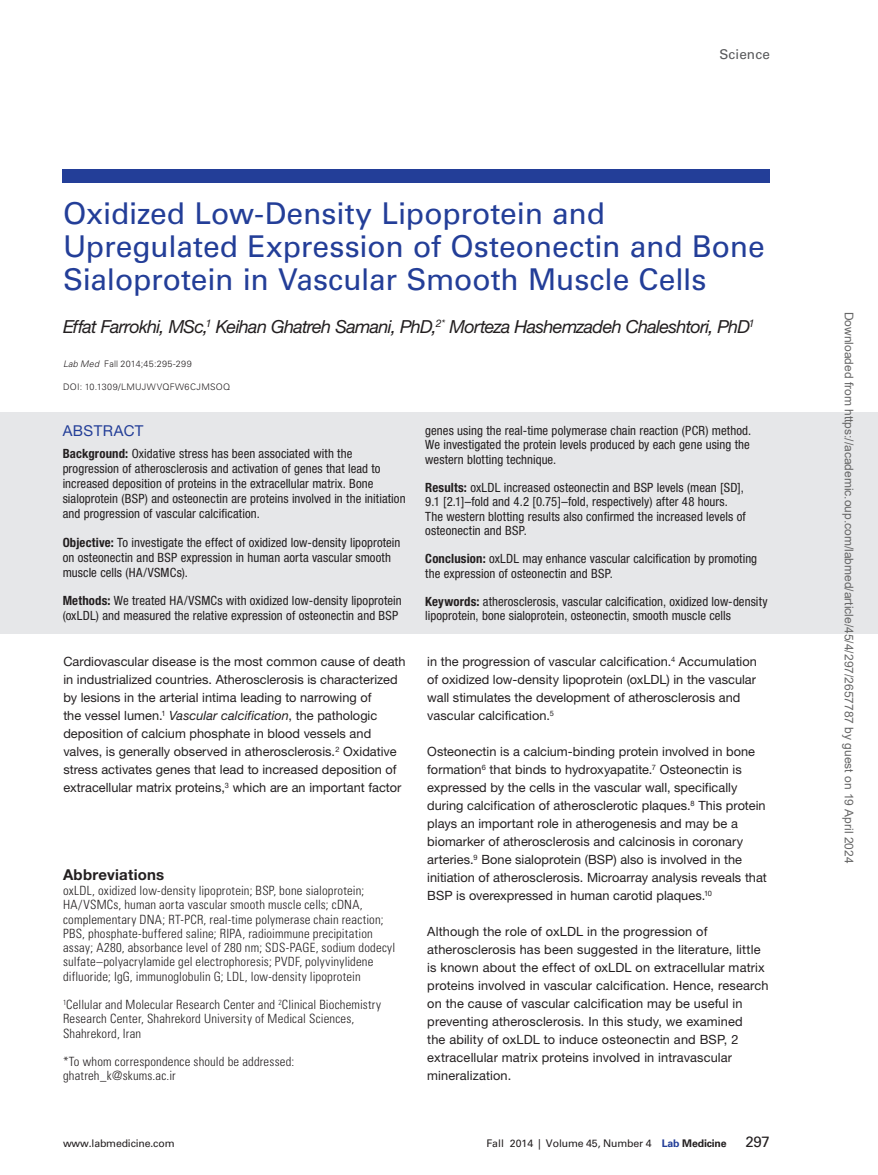
<style>
.page{position:relative;width:878px;height:1175px;background:#fff}
.page>*{position:absolute;margin:0;border:0;box-sizing:border-box;transform-origin:0 0}
._01-Article_Head_Dec{font:30px/33px "Univers LT Std";letter-spacing:-.005em;color:#233e98}
._04-Byline{font:italic 18px "Helvetica Neue LT Std";letter-spacing:-.04em;color:#231f20}
._11-B_Head{font:700 15px "Helvetica Neue LT Std";letter-spacing:.015em;color:#231f20}
._08-Abstract_Header{font:15px "Helvetica Neue LT Std";letter-spacing:.03em;color:#233e98}
.t1{font:13.5px "Univers LT Std";letter-spacing:.01em;color:#57585a}
._09-Body_Text{font:12.75px/18px "Helvetica Neue LT Std";letter-spacing:.005em;color:#231f20}
._08-Abstract_Text{font:condensed 12.75px/15px "Helvetica Neue LT Std";letter-spacing:.005em;color:#231f20}
._07-AbrevAffilCorres{font:300 condensed 12.75px/14.2px "Univers LT Std";letter-spacing:.015em;color:#231f20}
.t2{font:12px "Arial";color:#666}
.t3{font:10.5px "Univers LT Std";letter-spacing:-.015em;color:#231f20}
._05-DOI{font:300 9px "Univers LT Std";letter-spacing:.035em;color:#231f20}
.Issue_Info{font:300 9px "Univers LT Std";letter-spacing:.03em;color:#231f20}
.s1{font-style:italic}
.s2{font-weight:700}
.s3{font-weight:700;color:#233e98}
.s4{font-size:15px}
</style>
<div class="page">
<div style="left:62px;top:169px;width:708px;height:14px;background:#233e98"></div>
<div style="left:0;top:412px;width:878px;height:222px;background:#e6e7e9"></div>
<p class="t1" style="left:719px;top:46px;width:52px">Science</p>
<p class="_01-Article_Head_Dec" style="left:63px;top:197px;width:703px">Oxidized Low-Density Lipoprotein and<br>Upregulated Expression of Osteonectin and Bone<br>Sialoprotein in Vascular Smooth Muscle Cells</p>
<p class="_04-Byline" style="left:63px;top:316px;width:693px">Effat Farrokhi, MSc,<sup>1</sup> Keihan Ghatreh Samani, PhD,<sup>2*</sup> Morteza Hashemzadeh Chaleshtori, PhD<sup>1</sup></p>
<p class="Issue_Info" style="left:63px;top:358px;width:130px"><span class="s1">Lab Med</span> Fall 2014;45:295-299</p>
<p class="_05-DOI" style="left:63px;top:382px;width:169px">DOI: 10.1309/LMUJWVQFW6CJMSOQ</p>
<p class="_08-Abstract_Header" style="left:63px;top:422px;width:82px">ABSTRACT</p>
<p class="_08-Abstract_Text" style="left:63px;top:446px;width:344px"><span class="s2">Background:</span> Oxidative stress has been associated with the progression of atherosclerosis and activation of genes that lead to increased deposition of proteins in the extracellular matrix. Bone sialoprotein (BSP) and osteonectin are proteins involved in the initiation and progression of vascular calcification.</p>
<p class="_08-Abstract_Text" style="left:63px;top:534px;width:339px"><span class="s2">Objective:</span> To investigate the effect of oxidized low-density lipoprotein on osteonectin and BSP expression in human aorta vascular smooth muscle cells (HA/VSMCs).</p>
<p class="_08-Abstract_Text" style="left:63px;top:593px;width:340px"><span class="s2">Methods:</span> We treated HA/VSMCs with oxidized low-density lipoprotein (oxLDL) and measured the relative expression of osteonectin and BSP</p>
<p class="_08-Abstract_Text" style="left:425px;top:423px;width:327px;line-height:14.5px;text-align:justify">genes using the real-time polymerase chain reaction (PCR) method.<br>We investigated the protein levels produced by each gene using the western blotting technique.</p>
<p class="_08-Abstract_Text" style="left:425px;top:480px;width:322px;line-height:14.5px"><span class="s2">Results:</span> oxLDL increased osteonectin and BSP levels (mean [SD], 9.1 [2.1]–fold and 4.2 [0.75]–fold, respectively) after 48 hours.<br>The western blotting results also confirmed the increased levels of osteonectin and BSP.</p>
<p class="_08-Abstract_Text" style="left:425px;top:551px;width:333px;line-height:14.5px"><span class="s2">Conclusion:</span> oxLDL may enhance vascular calcification by promoting the expression of osteonectin and BSP.</p>
<p class="_08-Abstract_Text" style="left:425px;top:594px;width:344px;line-height:14.5px"><span class="s2">Keywords:</span> atherosclerosis, vascular calcification, oxidized low-density lipoprotein, bone sialoprotein, osteonectin, smooth muscle cells</p>
<p class="_09-Body_Text" style="left:63px;top:652px;width:344px">Cardiovascular disease is the most common cause of death in industrialized countries. Atherosclerosis is characterized by lesions in the arterial intima leading to narrowing of<br>the vessel lumen.<sup>1</sup> <span class="s1">Vascular calcification</span>, the pathologic deposition of calcium phosphate in blood vessels and valves, is generally observed in atherosclerosis.<sup>2</sup> Oxidative stress activates genes that lead to increased deposition of extracellular matrix proteins,<sup>3</sup> which are an important factor</p>
<p class="_11-B_Head" style="left:63px;top:865px;width:103px">Abbreviations</p>
<p class="_07-AbrevAffilCorres" style="left:63px;top:883px;width:334px">oxLDL, oxidized low-density lipoprotein; BSP, bone sialoprotein; HA/VSMCs, human aorta vascular smooth muscle cells; cDNA, complementary DNA; RT-PCR, real-time polymerase chain reaction; PBS, phosphate-buffered saline; RIPA, radioimmune precipitation assay; A280, absorbance level of 280 nm; SDS-PAGE, sodium dodecyl sulfate–polyacrylamide gel electrophoresis; PVDF, polyvinylidene difluoride; IgG, immunoglobulin G; LDL, low-density lipoprotein</p>
<p class="_07-AbrevAffilCorres" style="left:63px;top:997px;width:319px"><sup>1</sup>Cellular and Molecular Research Center and <sup>2</sup>Clinical Biochemistry<br>Research Center, Shahrekord University of Medical Sciences,<br>Shahrekord, Iran</p>
<p class="_07-AbrevAffilCorres" style="left:63px;top:1054px;width:233px">*To whom correspondence should be addressed:</p>
<p class="_07-AbrevAffilCorres" style="left:63px;top:1068px;width:114px">ghatreh_k@skums.ac.ir</p>
<p class="_09-Body_Text" style="left:427px;top:652px;width:331px">in the progression of vascular calcification.<sup>4</sup> Accumulation of oxidized low-density lipoprotein (oxLDL) in the vascular wall stimulates the development of atherosclerosis and vascular calcification.<sup>5</sup></p>
<p class="_09-Body_Text" style="left:427px;top:742px;width:341px">Osteonectin is a calcium-binding protein involved in bone formation<sup>6</sup> that binds to hydroxyapatite.<sup>7</sup> Osteonectin is expressed by the cells in the vascular wall, specifically during calcification of atherosclerotic plaques.<sup>8</sup> This protein plays an important role in atherogenesis and may be a biomarker of atherosclerosis and calcinosis in coronary arteries.<sup>9</sup> Bone sialoprotein (BSP) also is involved in the initiation of atherosclerosis. Microarray analysis reveals that BSP is overexpressed in human carotid plaques.<sup>10</sup></p>
<p class="_09-Body_Text" style="left:427px;top:922px;width:343px">Although the role of oxLDL in the progression of atherosclerosis has been suggested in the literature, little is known about the effect of oxLDL on extracellular matrix proteins involved in vascular calcification. Hence, research on the cause of vascular calcification may be useful in preventing atherosclerosis. In this study, we examined<br>the ability of oxLDL to induce osteonectin and BSP, 2 extracellular matrix proteins involved in intravascular mineralization.</p>
<p class="t3" style="left:63px;top:1136px;width:113px">www.labmedicine.com</p>
<p class="t3" style="left:486px;top:1136px;width:285px">Fall 2014 | Volume 45, Number 4 <span class="s3">Lab</span> <span class="s2">Medicine</span> <span class="s4">297</span></p>
<p class="t2" style="left:853px;top:312px;width:553px;rotate:90deg">Downloaded from https://academic.oup.com/labmed/article/45/4/297/2657787 by guest on 19 April 2024</p>
</div>
